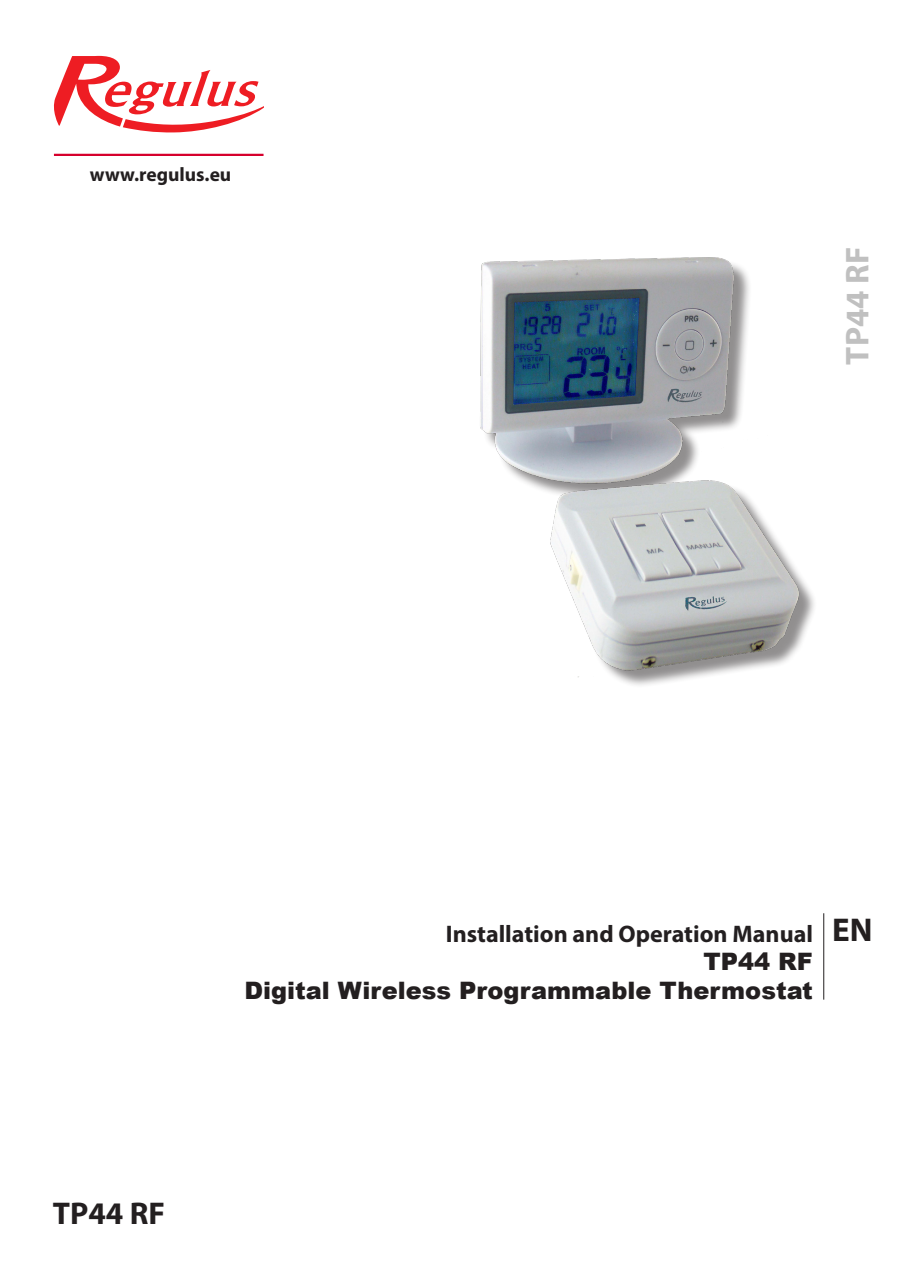
<style>
.page{position:relative;width:915px;height:1285px;background:#fff}
.page>*{position:absolute;margin:0;border:0;box-sizing:border-box;transform-origin:0 0}
.t1{font:700 33px "Myriad Pro";color:#c0c0c0}
.t2{font:700 33px "Myriad Pro";color:#231f20}
.t3{font:700 31.5px "Myriad Pro";color:#231f20}
.t4{font:900 24px "Arial";color:#231f20}
.t5{font:700 24px "Myriad Pro";color:#231f20}
.t6{font:700 19.5px "Myriad Pro";color:#231f20}
</style>
<div class="page">
<svg style="left:54px;top:56px;width:210px;height:76px"></svg>
<hr style="left:54px;top:154px;width:209px;height:2px;background:#d6002d">
<hr style="left:823px;top:913px;width:1px;height:86px;background:#231f20">
<div style="left:482px;top:259px;width:334px;height:433px;background:#231f20;opacity:.5"></div>
<img style="left:480px;top:257px;width:325px;height:421px">
<p class="t6" style="left:90px;top:161px;width:143px">www.regulus.eu</p>
<p class="t1" style="left:835px;top:364px;width:119px;rotate:-90deg">TP44 RF</p>
<p class="t3" style="left:53px;top:1192px;width:114px">TP44 RF</p>
<p class="t5" style="left:445px;top:917px;width:368px">Installation and Operation Manual</p>
<p class="t2" style="left:831px;top:907px;width:42px">EN</p>
<p class="t4" style="left:703px;top:944px;width:111px">TP44 RF</p>
<p class="t4" style="left:244px;top:972px;width:570px">Digital Wireless Programmable Thermostat</p>
</div>
